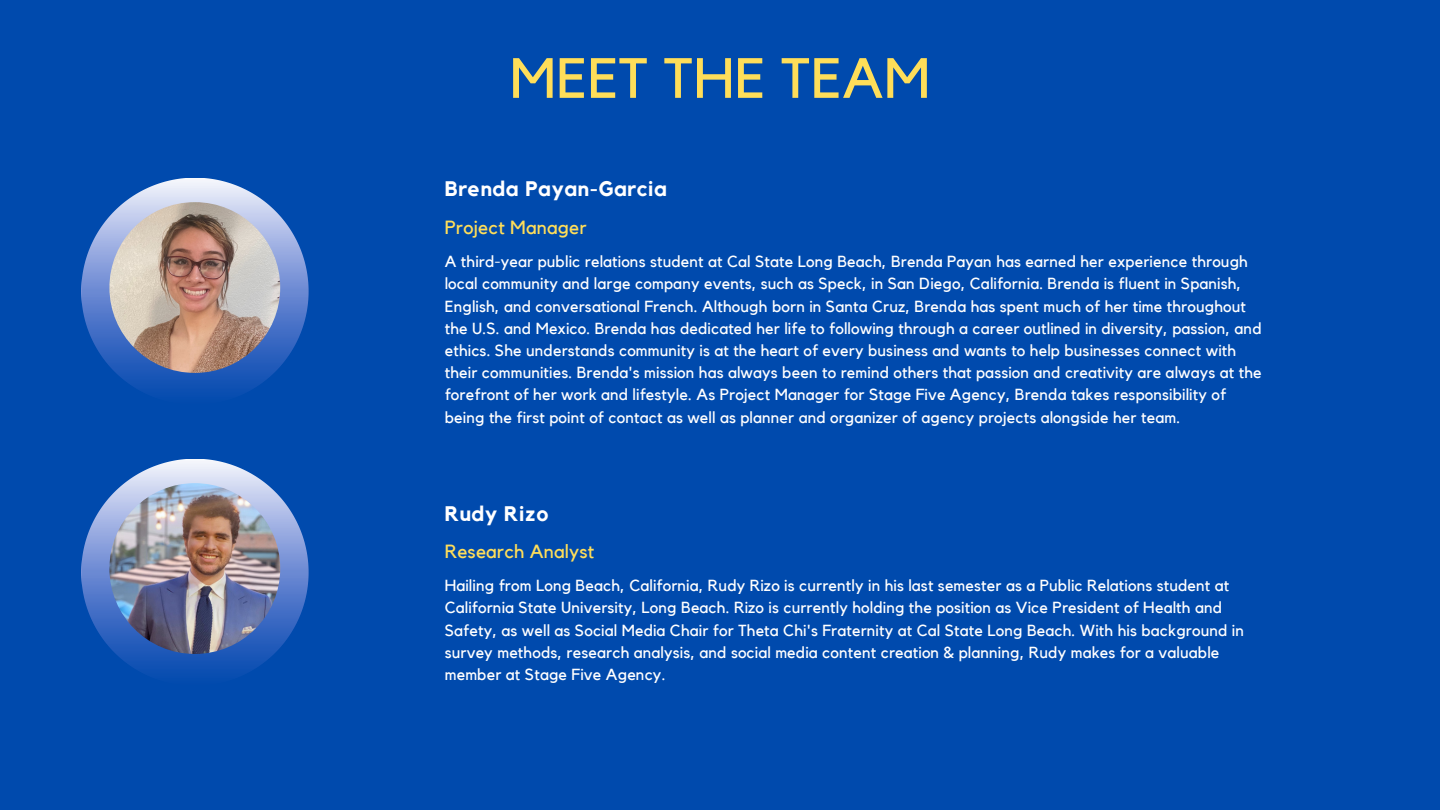
<style>
.page{position:relative;width:1440px;height:810px;background:#004aad}
.page>*{position:absolute;margin:0;border:0;box-sizing:border-box;transform-origin:0 0}
.t1{font:56px "Kollektif";letter-spacing:.01em;color:#ffde59}
.t2{font:700 21px "Kollektif";letter-spacing:.03em;color:#fff}
.t3{font:19px "Kollektif";letter-spacing:.01em;color:#ffde59}
.t4{font:16px/22.2px "Kollektif";letter-spacing:.01em;color:#fff}
</style>
<div class="page">
<svg style="left:81px;top:178px;width:228px;height:214px"></svg>
<img style="left:109px;top:202px;width:171px;height:171px;border-radius:50%">
<svg style="left:81px;top:459px;width:228px;height:214px"></svg>
<img style="left:109px;top:483px;width:171px;height:171px;border-radius:50%">
<p class="t1" style="left:510px;top:53px;width:422px">MEET THE TEAM</p>
<p class="t2" style="left:445px;top:179px;width:224px">Brenda Payan-Garcia</p>
<p class="t3" style="left:445px;top:218px;width:143px">Project Manager</p>
<p class="t4" style="left:445px;top:251px;width:819px">A third-year public relations student at Cal State Long Beach, Brenda Payan has earned her experience through local community and large company events, such as Speck, in San Diego, California. Brenda is fluent in Spanish, English, and conversational French. Although born in Santa Cruz, Brenda has spent much of her time throughout the U.S. and Mexico. Brenda has dedicated her life to following through a career outlined in diversity, passion, and ethics. She understands community is at the heart of every business and wants to help businesses connect with their communities. Brenda's mission has always been to remind others that passion and creativity are always at the forefront of her work and lifestyle. As Project Manager for Stage Five Agency, Brenda takes responsibility of being the first point of contact as well as planner and organizer of agency projects alongside her team.</p>
<p class="t2" style="left:445px;top:504px;width:105px">Rudy Rizo</p>
<p class="t3" style="left:445px;top:542px;width:151px">Research Analyst</p>
<p class="t4" style="left:445px;top:575px;width:801px">Hailing from Long Beach, California, Rudy Rizo is currently in his last semester as a Public Relations student at California State University, Long Beach. Rizo is currently holding the position as Vice President of Health and Safety, as well as Social Media Chair for Theta Chi's Fraternity at Cal State Long Beach. With his background in survey methods, research analysis, and social media content creation &amp; planning, Rudy makes for a valuable member at Stage Five Agency.</p>
</div>
